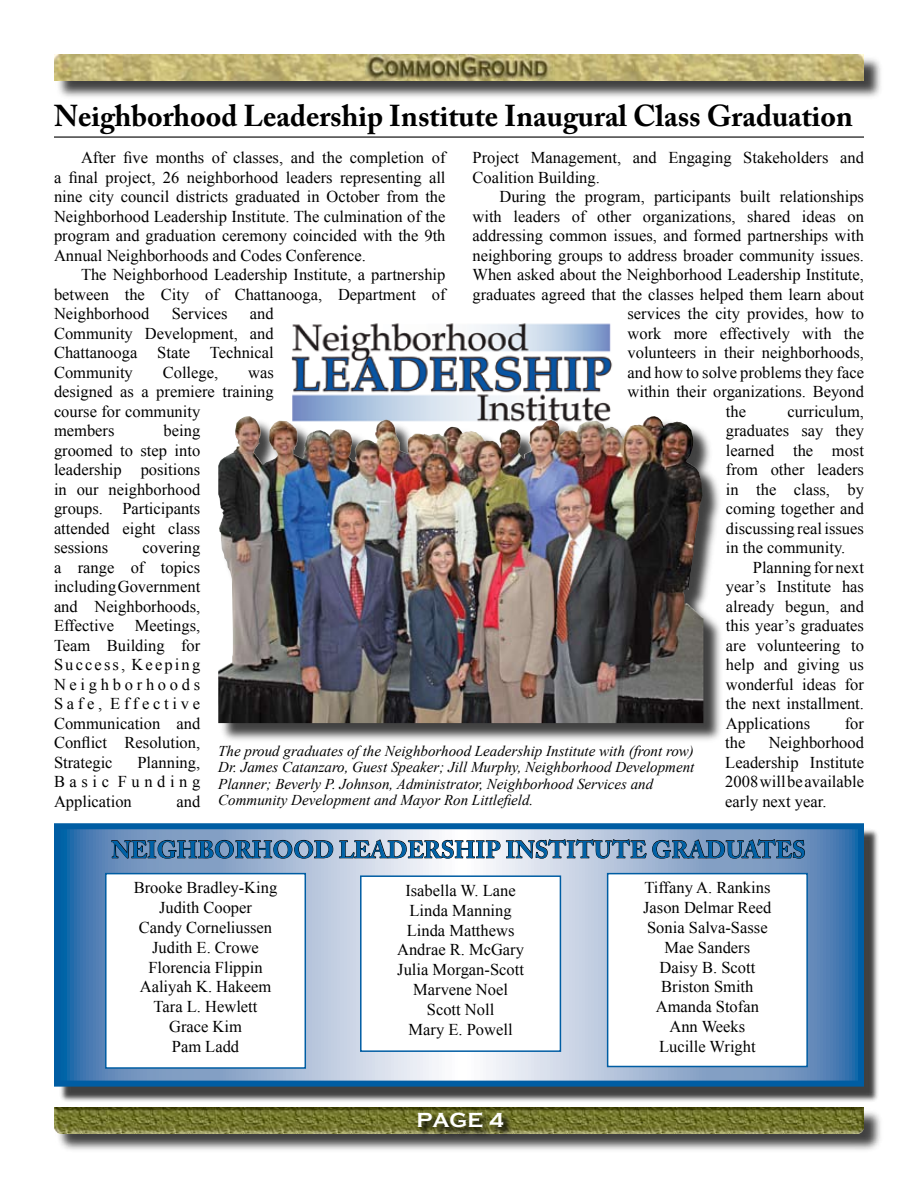
<style>
.page{position:relative;width:918px;height:1188px;background:#fff}
.page>*{position:absolute;margin:0;border:0;box-sizing:border-box;transform-origin:0 0}
.t1{font:700 30px "Adobe Caslon Pro";color:#000}
.t2{font:700 24px "Adobe Caslon Pro";color:#0062a7}
.t3{font:700 21px "Copperplate Gothic";color:#fff}
.t4{font:16.5px/19.5px "Times New Roman";color:#000;text-align:justify}
.t5{font:italic 15px/16.5px "Times New Roman";color:#000}
</style>
<div class="page">
<div style="left:56px;top:56px;width:828px;height:45px;background:#000;opacity:.75"></div>
<img style="left:54px;top:54px;width:810px;height:27px">
<div style="left:56px;top:1108px;width:828px;height:46px;background:#000;opacity:.75"></div>
<img style="left:54px;top:1107px;width:810px;height:27px">
<svg style="left:417px;top:1112px;width:96px;height:26px;background:#58592d"></svg>
<hr style="left:54px;top:136px;width:810px;height:2px;background:#000">
<img style="left:292px;top:323px;width:321px;height:94px">
<div style="left:220px;top:417px;width:503px;height:325px;background:#000;opacity:.75"></div>
<img style="left:254px;top:421px;width:103px;height:43px">
<div style="left:59px;top:828px;width:821px;height:275px;background:#000;opacity:.75"></div>
<svg style="left:61px;top:830px;width:796px;height:250px;background:#89a8cc"></svg>
<div style="left:54px;top:823px;width:810px;height:264px;border:6px solid #005da3"></div>
<svg style="left:111px;top:824px;width:694px;height:52px;background:#8aa2bc"></svg>
<div style="left:106px;top:874px;width:199px;height:194px;background:#fff"></div>
<div style="left:105px;top:873px;width:201px;height:196px;border:2px solid #005da3"></div>
<div style="left:361px;top:876px;width:199px;height:175px;background:#fff"></div>
<div style="left:360px;top:875px;width:201px;height:177px;border:2px solid #005da3"></div>
<div style="left:608px;top:874px;width:199px;height:192px;background:#fff"></div>
<div style="left:607px;top:873px;width:201px;height:194px;border:2px solid #005da3"></div>
<svg style="left:490px;top:1113px;width:13px;height:14px"></svg>
<h1 class="t1" style="left:54px;top:98px;width:800px">Neighborhood Leadership Institute Inaugural Class Graduation</h1>
<p class="t4" style="left:54px;top:148px;width:393px;text-indent:27px">After five months of classes, and the completion of a final project, 26 neighborhood leaders representing all nine city council districts graduated in October from the Neighborhood Leadership Institute. The culmination of the program and graduation ceremony coincided with the 9th Annual Neighborhoods and Codes Conference.</p>
<p class="t4" style="left:54px;top:265px;width:393px;text-indent:27px">The Neighborhood Leadership Institute, a partnership between the City of Chattanooga, Department of Neighborhood</p>
<p class="t4" style="left:472px;top:148px;width:393px">Project Management, and Engaging Stakeholders and<br>Coalition Building.</p>
<p class="t4" style="left:500px;top:187px;width:366px">During the program, participants built relationships</p>
<p class="t4" style="left:472px;top:206px;width:393px">with leaders of other organizations, shared ideas on</p>
<p class="t4" style="left:472px;top:226px;width:393px">addressing common issues, and formed partnerships with</p>
<p class="t4" style="left:472px;top:245px;width:393px">neighboring groups to address broader community issues.</p>
<p class="t4" style="left:472px;top:265px;width:393px">When asked about the Neighborhood Leadership Institute,</p>
<p class="t4" style="left:472px;top:284px;width:393px">graduates agreed that the classes helped them learn about</p>
<p class="t4" style="left:628px;top:304px;width:238px">services the city provides, how to</p>
<p class="t4" style="left:628px;top:323px;width:238px">work more effectively with the</p>
<p class="t4" style="left:628px;top:343px;width:238px">volunteers in their neighborhoods,</p>
<p class="t4" style="left:628px;top:362px;width:238px">and how to solve problems they face</p>
<p class="t4" style="left:628px;top:382px;width:238px">within their organizations. Beyond</p>
<p class="t4" style="left:726px;top:401px;width:22px">the</p>
<p class="t4" style="left:54px;top:304px;width:221px;text-indent:196px">and Community Development, and Chattanooga State Technical Community</p>
<p class="t4" style="left:172px;top:304px;width:57px">Services</p>
<p class="t4" style="left:163px;top:362px;width:57px">College,</p>
<p class="t4" style="left:54px;top:362px;width:221px;text-align:left;text-indent:194px">was designed as a premiere training course for community<br>members</p>
<p class="t4" style="left:726px;top:401px;width:140px;text-indent:62px">curriculum, graduates say they learned the most from other leaders in the class, by coming together and discussing real issues in the community.</p>
<p class="t4" style="left:726px;top:557px;width:140px;text-indent:27px">Planning for next year’s Institute has already begun, and this year’s graduates are volunteering to help and giving us wonderful ideas for the next installment.<br>Applications</p>
<p class="t4" style="left:54px;top:421px;width:148px;text-indent:110px">being groomed to step into leadership positions in our neighborhood groups. Participants attended eight class sessions</p>
<p class="t4" style="left:54px;top:538px;width:148px;text-indent:89px">covering a range of topics including Government and Neighborhoods, Effective Meetings, Team Building for Success, Keeping Neighborhoods Safe, Effective Communication and Conflict Resolution, Strategic</p>
<p class="t4" style="left:845px;top:713px;width:21px">for</p>
<p class="t4" style="left:725px;top:733px;width:22px">the</p>
<p class="t4" style="left:725px;top:733px;width:140px;text-indent:43px">Neighborhood Leadership Institute 2008 will be available early next year.</p>
<p class="t5" style="left:218px;top:742px;width:478px">The proud graduates of the Neighborhood Leadership Institute with (front row)<br>Dr. James Catanzaro, Guest Speaker; Jill Murphy, Neighborhood Development Planner; Beverly P. Johnson, Administrator, Neighborhood Services and Community Development and Mayor Ron Littlefield.</p>
<h2 class="t2" style="left:112px;top:835px;width:696px">NEIGHBORHOOD LEADERSHIP INSTITUTE GRADUATES</h2>
<p class="t4" style="left:134px;top:878px;width:145px;text-align:center">Brooke Bradley-King<br>Judith Cooper<br>Candy Corneliussen<br>Judith E. Crowe<br>Florencia Flippin<br>Aaliyah K. Hakeem<br>Tara L. Hewlett<br>Grace Kim<br>Pam Ladd</p>
<p class="t4" style="left:397px;top:880px;width:128px;text-align:center">Isabella W. Lane<br>Linda Manning<br>Linda Matthews<br>Andrae R. McGary<br>Julia Morgan-Scott<br>Marvene Noel<br>Scott Noll<br>Mary E. Powell</p>
<p class="t4" style="left:643px;top:878px;width:130px;text-align:center">Tiffany A. Rankins<br>Jason Delmar Reed<br>Sonia Salva-Sasse<br>Mae Sanders<br>Daisy B. Scott<br>Briston Smith<br>Amanda Stofan<br>Ann Weeks<br>Lucille Wright</p>
<p class="t4" style="left:54px;top:752px;width:148px;text-indent:83px">Planning, Basic Funding Application</p>
<p class="t4" style="left:176px;top:791px;width:25px">and</p>
<p class="t3" style="left:416px;top:1109px;width:69px">PAGE</p>
</div>
